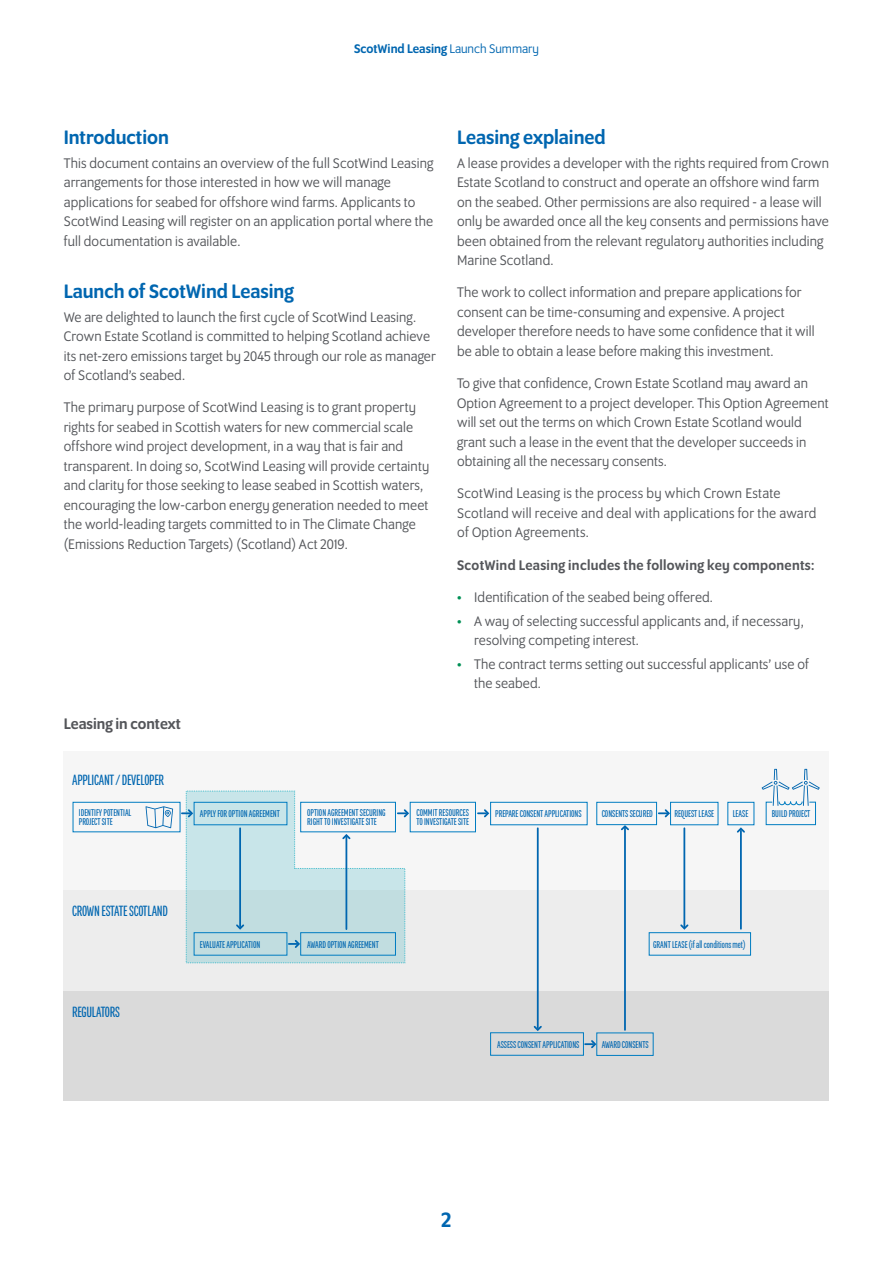
<style>
.page{position:relative;width:893px;height:1263px;background:#fff}
.page>*{position:absolute;margin:0;border:0;box-sizing:border-box;transform-origin:0 0}
.t1{font:500 22.5px "Program OT";color:#0066b0}
.t2{font:500 21px "Program OT";color:#0066b0}
.t3{font:500 16.5px "Program OT";color:#54565a}
.t4{font:16.05px "Program Nar OT";letter-spacing:-.01em;color:#0066b0}
.t5{font:15px/19.5px "Program OT";letter-spacing:.01em;color:#54565a}
.t6{font:500 15px "Program OT";letter-spacing:.02em;color:#54565a}
.t7{font:500 13.5px "Program OT";color:#0066b0}
.t8{font:10.8px/9px "Program Nar OT";color:#0066b0}
.s1{font-weight:400}
.s2{font-weight:500;color:#009055}
</style>
<div class="page">
<div style="left:64px;top:751px;width:765px;height:177px;background:#f6f6f6"></div>
<div style="left:64px;top:890px;width:765px;height:105px;background:#ededed"></div>
<div style="left:64px;top:991px;width:765px;height:109px;background:#dadada"></div>
<div style="left:73px;top:802px;width:107px;height:30px;border:1px solid #007cc1"></div>
<div style="left:410px;top:802px;width:66px;height:30px;border:1px solid #007cc1"></div>
<div style="left:597px;top:802px;width:60px;height:23px;border:1px solid #007cc1"></div>
<div style="left:670px;top:802px;width:48px;height:23px;border:1px solid #007cc1"></div>
<div style="left:649px;top:932px;width:102px;height:23px;border:1px solid #007cc1"></div>
<div style="left:728px;top:802px;width:26px;height:23px;border:1px solid #007cc1"></div>
<div style="left:490px;top:802px;width:97px;height:23px;border:1px solid #007cc1"></div>
<div style="left:490px;top:1032px;width:94px;height:23px;border:1px solid #007cc1"></div>
<div style="left:597px;top:1033px;width:56px;height:23px;border:1px solid #007cc1"></div>
<svg style="left:146px;top:806px;width:27px;height:22px"></svg>
<svg style="left:585px;top:1038px;width:13px;height:12px"></svg>
<svg style="left:478px;top:809px;width:12px;height:9px"></svg>
<svg style="left:659px;top:808px;width:12px;height:11px"></svg>
<hr style="left:683px;top:828px;width:2px;height:98px;background:#0066b0">
<svg style="left:680px;top:923px;width:9px;height:7px"></svg>
<hr style="left:537px;top:828px;width:2px;height:200px;background:#0066b0">
<svg style="left:533px;top:1024px;width:9px;height:7px"></svg>
<hr style="left:624px;top:828px;width:2px;height:202px;background:#0066b0">
<svg style="left:619px;top:824px;width:12px;height:8px"></svg>
<hr style="left:740px;top:831px;width:2px;height:98px;background:#0066b0">
<svg style="left:737px;top:827px;width:8px;height:7px"></svg>
<svg style="left:182px;top:790px;width:228px;height:173px"></svg>
<svg style="left:762px;top:769px;width:58px;height:56px"></svg>
<p class="t7" style="left:354px;top:41px;width:186px">ScotWind Leasing <span class="s1">Launch Summary</span></p>
<h2 class="t2" style="left:64px;top:125px;width:107px">Introduction</h2>
<p class="t5" style="left:64px;top:153px;width:371px">This document contains an overview of the full ScotWind Leasing arrangements for those interested in how we will manage applications for seabed for offshore wind farms. Applicants to ScotWind Leasing will register on an application portal where the full documentation is available.</p>
<h2 class="t2" style="left:64px;top:279px;width:232px">Launch of ScotWind Leasing</h2>
<p class="t5" style="left:64px;top:307px;width:374px">We are delighted to launch the first cycle of ScotWind Leasing.<br>Crown Estate Scotland is committed to helping Scotland achieve its net-zero emissions target by 2045 through our role as manager of Scotland’s seabed.</p>
<p class="t5" style="left:64px;top:398px;width:367px">The primary purpose of ScotWind Leasing is to grant property rights for seabed in Scottish waters for new commercial scale offshore wind project development, in a way that is fair and transparent. In doing so, ScotWind Leasing will provide certainty and clarity for those seeking to lease seabed in Scottish waters, encouraging the low-carbon energy generation needed to meet the world-leading targets committed to in The Climate Change (Emissions Reduction Targets) (Scotland) Act 2019.</p>
<p class="t3" style="left:64px;top:714px;width:118px">Leasing in context</p>
<p class="t4" style="left:72px;top:771px;width:93px">APPLICANT / DEVELOPER</p>
<h2 class="t2" style="left:457px;top:125px;width:150px">Leasing explained</h2>
<p class="t5" style="left:457px;top:153px;width:373px">A lease provides a developer with the rights required from Crown Estate Scotland to construct and operate an offshore wind farm on the seabed. Other permissions are also required - a lease will only be awarded once all the key consents and permissions have been obtained from the relevant regulatory authorities including Marine Scotland.</p>
<p class="t5" style="left:457px;top:283px;width:359px">The work to collect information and prepare applications for consent can be time-consuming and expensive. A project developer therefore needs to have some confidence that it will be able to obtain a lease before making this investment.</p>
<p class="t5" style="left:457px;top:373px;width:373px">To give that confidence, Crown Estate Scotland may award an Option Agreement to a project developer. This Option Agreement will set out the terms on which Crown Estate Scotland would grant such a lease in the event that the developer succeeds in obtaining all the necessary consents.</p>
<p class="t5" style="left:457px;top:484px;width:361px">ScotWind Leasing is the process by which Crown Estate<br>Scotland will receive and deal with applications for the award of Option Agreements.</p>
<p class="t6" style="left:457px;top:556px;width:359px">ScotWind Leasing includes the following key components:</p>
<p class="t5" style="left:457px;top:587px;width:257px"><span class="s2">•</span> Identification of the seabed being offered.</p>
<p class="t5" style="left:474px;top:611px;width:331px;text-indent:-17px"><span class="s2">•</span> A way of selecting successful applicants and, if necessary, resolving competing interest.</p>
<p class="t5" style="left:474px;top:654px;width:336px;text-indent:-17px"><span class="s2">•</span> The contract terms setting out successful applicants’ use of the seabed.</p>
<p class="t8" style="left:79px;top:808px;width:54px">IDENTIFY POTENTIAL<br>PROJECT SITE</p>
<p class="t8" style="left:307px;top:808px;width:80px">OPTION AGREEMENT SECURING<br>RIGHT TO INVESTIGATE SITE</p>
<p class="t8" style="left:417px;top:808px;width:54px">COMMIT RESOURCES<br>TO INVESTIGATE SITE</p>
<p class="t8" style="left:674px;top:809px;width:41px">REQUEST LEASE</p>
<p class="t8" style="left:200px;top:809px;width:81px">APPLY FOR OPTION AGREEMENT</p>
<p class="t8" style="left:495px;top:809px;width:88px">PREPARE CONSENT APPLICATIONS</p>
<p class="t8" style="left:772px;top:809px;width:40px">BUILD PROJECT</p>
<p class="t8" style="left:602px;top:809px;width:53px">CONSENTS SECURED</p>
<p class="t8" style="left:733px;top:809px;width:17px">LEASE</p>
<p class="t4" style="left:72px;top:902px;width:98px">CROWN ESTATE SCOTLAND</p>
<p class="t4" style="left:72px;top:1003px;width:49px">REGULATORS</p>
<p class="t8" style="left:200px;top:940px;width:62px">EVALUATE APPLICATION</p>
<p class="t8" style="left:307px;top:940px;width:73px">AWARD OPTION AGREEMENT</p>
<p class="t8" style="left:653px;top:940px;width:94px">GRANT LEASE (if all conditions met)</p>
<p class="t8" style="left:497px;top:1040px;width:84px">ASSESS CONSENT APPLICATIONS</p>
<p class="t8" style="left:602px;top:1040px;width:48px">AWARD CONSENTS</p>
<h1 class="t1" style="left:442px;top:1207px;width:11px">2</h1>
</div>
